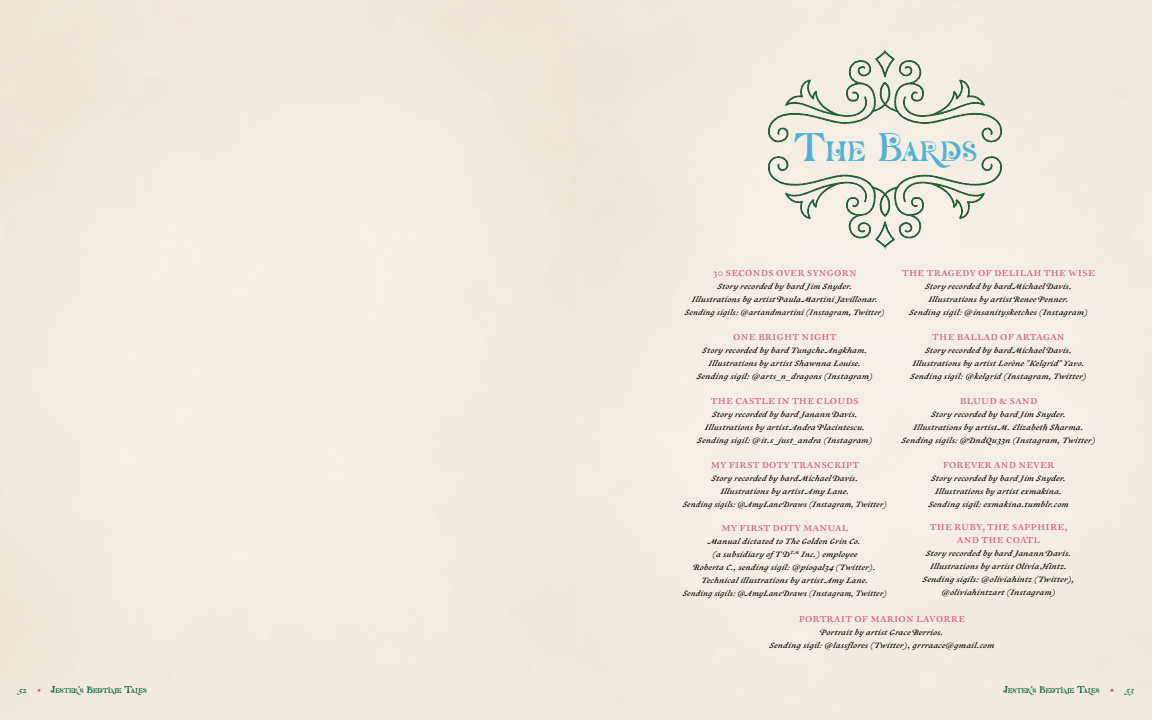
<style>
.page{position:relative;width:1152px;height:720px;background:#fff}
.page>*{position:absolute;margin:0;border:0;box-sizing:border-box;transform-origin:0 0}
.Section_Headers__JBT{font:28px "Laura Serif Fill";letter-spacing:.015em;color:#53b1d1}
.Credit_Page__Title{font:10px "Sirenne Text MVB Reg OSF";letter-spacing:.02em;color:#d8557a}
.Credit_Page__Title-2{font:10px/13px "Sirenne Text MVB Reg OSF";letter-spacing:.02em;color:#d8557a;text-align:center}
.Credit_Page__Body{font:9px/13px "Sirenne Text MVB Sw It";color:#000;text-align:center}
.Credit_Page__Last{font:9px/13px "Sirenne Text MVB Sw It";color:#000;text-align:center}
.Credit_Page__Last-2{font:9px "Sirenne Text MVB Sw It";color:#000;scale:.94 1}
.Credit_Page__Last-3{font:9px "Sirenne Text MVB Sw It";color:#000;scale:.95 1}
.t1{font:7px "Laura Serif Fill";color:#005c40}
.s1{font-size:40px}
.s2{font-family:"Sirenne Eighteen MVB Sw It";font-size:10px}
.s3{font-family:"Sirenne Eighteen MVB Sw It";font-size:10px;color:#d8557a}
.s4{font-size:10px}
</style>
<div class="page">
<img style="left:0;top:0;width:1152px;height:720px">
<svg style="left:768px;top:51px;width:234px;height:91px;background:#dedfd0"></svg>
<svg style="left:768px;top:157px;width:234px;height:90px;background:#e0e0d3"></svg>
<h1 class="Section_Headers__JBT" style="left:795px;top:136px;width:184px"><span class="s1">T</span>HE <span class="s1">B</span>ARDS</h1>
<h3 class="Credit_Page__Title" style="left:902px;top:267px;width:194px">THE TRAGEDY OF DELILAH THE WISE</h3>
<p class="Credit_Page__Body" style="left:925px;top:280px;width:148px">Story recorded by bard Michael Davis.</p>
<p class="Credit_Page__Body" style="left:929px;top:293px;width:142px">Illustrations by artist Renee Penner.</p>
<p class="Credit_Page__Last" style="left:909px;top:306px;width:180px">Sending sigil: @insanitysketches (Instagram)</p>
<h3 class="Credit_Page__Title" style="left:932px;top:331px;width:134px">THE BALLAD OF ARTAGAN</h3>
<p class="Credit_Page__Body" style="left:925px;top:344px;width:148px">Story recorded by bard Michael Davis.</p>
<p class="Credit_Page__Body" style="left:913px;top:357px;width:174px">Illustrations by artist Lorène "Kelgrid" Yavo.</p>
<p class="Credit_Page__Last" style="left:910px;top:370px;width:178px">Sending sigil: @kelgrid (Instagram, Twitter)</p>
<h3 class="Credit_Page__Title" style="left:960px;top:395px;width:79px">BLUUD &amp; SAND</h3>
<p class="Credit_Page__Body" style="left:931px;top:408px;width:136px">Story recorded by bard Jim Snyder.</p>
<p class="Credit_Page__Body" style="left:913px;top:421px;width:172px">Illustrations by artist M. Elizabeth Sharma.</p>
<p class="Credit_Page__Last" style="left:901px;top:434px;width:196px">Sending sigils: @DndQu33n (Instagram, Twitter)</p>
<h3 class="Credit_Page__Title" style="left:943px;top:459px;width:113px">FOREVER AND NEVER</h3>
<p class="Credit_Page__Body" style="left:931px;top:472px;width:136px">Story recorded by bard Jim Snyder.</p>
<p class="Credit_Page__Body" style="left:935px;top:485px;width:128px">Illustrations by artist exmakina.</p>
<p class="Credit_Page__Last" style="left:928px;top:498px;width:142px">Sending sigil: exmakina.tumblr.com</p>
<p class="Credit_Page__Title-2" style="left:930px;top:521px;width:139px">THE RUBY, THE SAPPHIRE,<br>AND THE COATL</p>
<p class="Credit_Page__Body" style="left:926px;top:547px;width:147px">Story recorded by bard Janann Davis.</p>
<p class="Credit_Page__Body" style="left:930px;top:560px;width:139px">Illustrations by artist Olivia Hintz.</p>
<p class="Credit_Page__Last" style="left:923px;top:573px;width:153px">Sending sigils: @oliviahintz (Twitter), @oliviahintzart (Instagram)</p>
<h3 class="Credit_Page__Title" style="left:799px;top:613px;width:168px">PORTRAIT OF MARION LAVORRE</h3>
<p class="Credit_Page__Body" style="left:821px;top:626px;width:124px">Portrait by artist Grace Berrios.</p>
<p class="Credit_Page__Last" style="left:769px;top:639px;width:227px">Sending sigil: @lassflores (Twitter), grrraace@gmail.com</p>
<h3 class="Credit_Page__Title" style="left:713px;top:267px;width:146px">30 SECONDS OVER SYNGORN</h3>
<p class="Credit_Page__Body" style="left:718px;top:280px;width:136px">Story recorded by bard Jim Snyder.</p>
<p class="Credit_Page__Body" style="left:692px;top:293px;width:188px">Illustrations by artist Paula Martini Javillonar.</p>
<p class="Credit_Page__Last-3" style="left:685px;top:307px;width:212px">Sending sigils: @artandmartini (Instagram, Twitter)</p>
<h3 class="Credit_Page__Title" style="left:733px;top:331px;width:105px">ONE BRIGHT NIGHT</h3>
<p class="Credit_Page__Body" style="left:702px;top:344px;width:167px">Story recorded by bard Tungche Angkham.</p>
<p class="Credit_Page__Body" style="left:709px;top:357px;width:154px">Illustrations by artist Shawnna Louise.</p>
<p class="Credit_Page__Last" style="left:697px;top:370px;width:178px">Sending sigil: @arts_n_dragons (Instagram)</p>
<h3 class="Credit_Page__Title" style="left:711px;top:395px;width:149px">THE CASTLE IN THE CLOUDS</h3>
<p class="Credit_Page__Body" style="left:712px;top:408px;width:147px">Story recorded by bard Janann Davis.</p>
<p class="Credit_Page__Body" style="left:705px;top:421px;width:162px">Illustrations by artist Andra Placintescu.</p>
<p class="Credit_Page__Last" style="left:697px;top:434px;width:177px">Sending sigil: @it.s_just_andra (Instagram)</p>
<h3 class="Credit_Page__Title" style="left:711px;top:459px;width:150px">MY FIRST DOTY TRANSCRIPT</h3>
<p class="Credit_Page__Body" style="left:712px;top:472px;width:148px">Story recorded by bard Michael Davis.</p>
<p class="Credit_Page__Body" style="left:721px;top:485px;width:130px">Illustrations by artist Amy Lane.</p>
<p class="Credit_Page__Last-2" style="left:683px;top:499px;width:219px">Sending sigils: @AmyLane Draws (Instagram, Twitter)</p>
<h3 class="Credit_Page__Title" style="left:722px;top:523px;width:128px">MY FIRST DOTY MANUAL</h3>
<p class="Credit_Page__Body" style="left:694px;top:535px;width:184px">Manual dictated to The Golden Grin Co.<br>(a subsidiary of T D<sup>TM</sup> Inc.) employee<br>Roberta C., sending sigil: @piogal34 (Twitter).</p>
<p class="Credit_Page__Body" style="left:701px;top:574px;width:169px">Technical illustrations by artist Amy Lane.</p>
<p class="Credit_Page__Last-2" style="left:683px;top:589px;width:219px">Sending sigils: @AmyLane Draws (Instagram, Twitter)</p>
<p class="t1" style="left:18px;top:687px;width:131px"><span class="s2">52</span> <span class="s3">•</span> <span class="s4">J</span>ESTER<span class="s4">'</span>S <span class="s4">B</span>EDTIME <span class="s4">T</span>ALES</p>
<p class="t1" style="left:1003px;top:687px;width:132px"><span class="s4">J</span>ESTER<span class="s4">'</span>S <span class="s4">B</span>EDTIME <span class="s4">T</span>ALES <span class="s3">•</span> <span class="s2">53</span></p>
</div>
